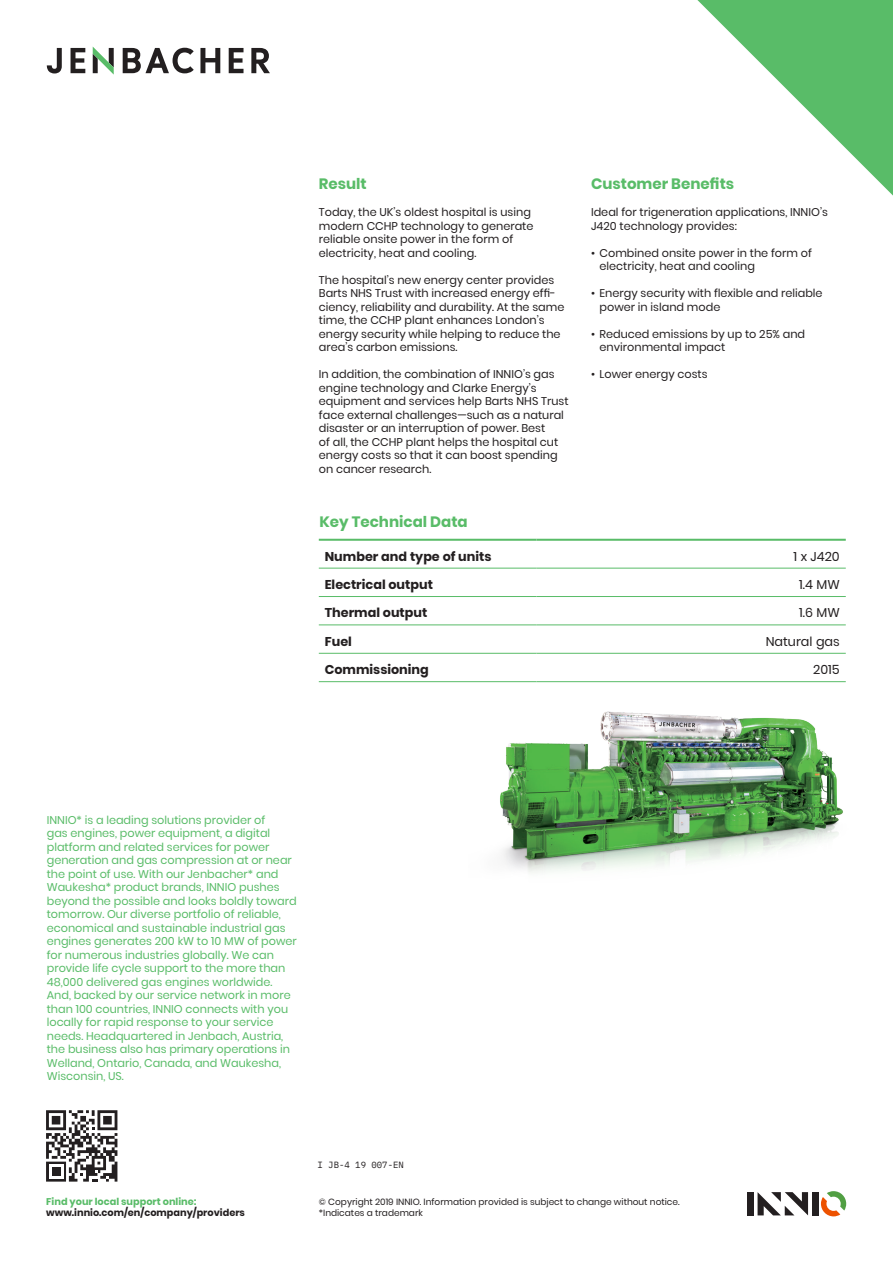
<style>
.page{position:relative;width:893px;height:1263px;background:#fff}
.page>*{position:absolute;margin:0;border:0;box-sizing:border-box;transform-origin:0 0}
.Fliess_headline{font:700 15px "Poppins";color:#59bc68}
.Fliesstext{font:700 15px "Poppins";color:#59bc68}
.t1{font:700 12.75px "Poppins";color:#231f20}
.t2{font:12.75px "Poppins";color:#231f20}
.Fliesstext-2{font:11.25px/13.5px "Poppins";color:#231f20}
.Fliess_headline-2{font:11.25px/13.5px "Poppins";color:#59bc68}
.Bolierplate{font:700 9.75px "Poppins";color:#231f20}
.Bolierplate-2{font:700 9.75px "Poppins";color:#59bc68}
.Fußzeile{font:9px "Poppins";color:#231f20}
.sheet_nummer{font:9px "IBM Plex Mono";color:#231f20}
</style>
<div class="page">
<svg style="left:697px;top:0;width:196px;height:196px"></svg>
<svg style="left:123px;top:48px;width:71px;height:25px"></svg>
<svg style="left:200px;top:48px;width:20px;height:25px"></svg>
<svg style="left:229px;top:48px;width:14px;height:25px"></svg>
<svg style="left:251px;top:48px;width:19px;height:25px"></svg>
<svg style="left:71px;top:48px;width:14px;height:25px"></svg>
<svg style="left:47px;top:48px;width:15px;height:25px"></svg>
<svg style="left:93px;top:47px;width:21px;height:27px"></svg>
<div style="left:748px;top:1192px;width:6px;height:23px;background:#231f20"></div>
<div style="left:812px;top:1192px;width:6px;height:23px;background:#231f20"></div>
<svg style="left:757px;top:1192px;width:51px;height:23px"></svg>
<svg style="left:821px;top:1191px;width:25px;height:25px"></svg>
<svg style="left:46px;top:1110px;width:72px;height:72px"></svg>
<svg style="left:46px;top:1110px;width:71px;height:71px"></svg>
<hr style="left:319px;top:568px;width:217px;height:1px;background:#59bc68">
<hr style="left:536px;top:568px;width:310px;height:1px;background:#59bc68">
<hr style="left:319px;top:596px;width:217px;height:1px;background:#59bc68">
<hr style="left:536px;top:596px;width:310px;height:1px;background:#59bc68">
<hr style="left:319px;top:625px;width:217px;height:1px;background:#59bc68">
<hr style="left:536px;top:625px;width:310px;height:1px;background:#59bc68">
<hr style="left:319px;top:653px;width:217px;height:1px;background:#59bc68">
<hr style="left:536px;top:653px;width:310px;height:1px;background:#59bc68">
<hr style="left:319px;top:681px;width:217px;height:1px;background:#59bc68">
<hr style="left:536px;top:681px;width:310px;height:1px;background:#59bc68">
<hr style="left:319px;top:539px;width:217px;height:2px;background:#59bc68">
<hr style="left:536px;top:539px;width:310px;height:2px;background:#59bc68">
<img style="left:500px;top:711px;width:343px;height:162px">
<p class="Fliesstext" style="left:319px;top:175px;width:49px">Result</p>
<p class="Fliesstext-2" style="left:319px;top:205px;width:216px">Today, the UK’s oldest hospital is using modern CCHP technology to generate reliable onsite power in the form of electricity, heat and cooling.</p>
<p class="Fliesstext-2" style="left:319px;top:273px;width:247px">The hospital’s new energy center provides Barts NHS Trust with increased energy effi&shy;ciency, reliability and durability. At the same time, the CCHP plant enhances London’s energy security while helping to reduce the area’s carbon emissions.</p>
<p class="Fliesstext-2" style="left:319px;top:367px;width:251px">In addition, the combination of INNIO’s gas engine technology and Clarke Energy’s equipment and services help Barts NHS Trust face external challenges—such as a natural disaster or an interruption of power. Best<br>of all, the CCHP plant helps the hospital cut energy costs so that it can boost spending on cancer research.</p>
<p class="Fliess_headline" style="left:591px;top:175px;width:145px">Customer Benefits</p>
<p class="Fliesstext-2" style="left:591px;top:205px;width:238px">Ideal for trigeneration applications, INNIO’s<br>J420 technology provides:</p>
<p class="Fliesstext-2" style="left:600px;top:246px;width:214px;text-indent:-9px">• Combined onsite power in the form of electricity, heat and cooling</p>
<p class="Fliesstext-2" style="left:600px;top:286px;width:224px;text-indent:-9px">• Energy security with flexible and reliable power in island mode</p>
<p class="Fliesstext-2" style="left:600px;top:327px;width:207px;text-indent:-9px">• Reduced emissions by up to 25% and environmental impact</p>
<p class="Fliesstext-2" style="left:591px;top:367px;width:118px">• Lower energy costs</p>
<p class="Fliess_headline" style="left:320px;top:513px;width:150px">Key Technical Data</p>
<p class="t1" style="left:325px;top:549px;width:168px">Number and type of units</p>
<p class="t2" style="left:794px;top:549px;width:48px">1 x J420</p>
<p class="t1" style="left:325px;top:577px;width:110px">Electrical output</p>
<p class="t2" style="left:799px;top:577px;width:42px">1.4 MW</p>
<p class="t1" style="left:325px;top:605px;width:104px">Thermal output</p>
<p class="t2" style="left:799px;top:605px;width:42px">1.6 MW</p>
<p class="t1" style="left:325px;top:634px;width:29px">Fuel</p>
<p class="t2" style="left:766px;top:634px;width:76px">Natural gas</p>
<p class="t1" style="left:325px;top:662px;width:106px">Commissioning</p>
<p class="t2" style="left:813px;top:662px;width:28px">2015</p>
<p class="Fliess_headline-2" style="left:47px;top:813px;width:252px">INNIO* is a leading solutions provider of<br>gas engines, power equipment, a digital platform and related services for power generation and gas compression at or near the point of use. With our Jenbacher* and Waukesha* product brands, INNIO pushes beyond the possible and looks boldly toward tomorrow. Our diverse portfolio of reliable, economical and sustainable industrial gas engines generates 200 kW to 10 MW of power for numerous industries globally. We can provide life cycle support to the more than 48,000 delivered gas engines worldwide.<br>And, backed by our service network in more than 100 countries, INNIO connects with you locally for rapid response to your service needs. Headquartered in Jenbach, Austria, the business also has primary operations in Welland, Ontario, Canada, and Waukesha, Wisconsin, US.</p>
<p class="Bolierplate-2" style="left:46px;top:1195px;width:152px">Find your local support online:</p>
<p class="Bolierplate" style="left:46px;top:1207px;width:200px">www.innio.com/en/company/providers</p>
<p class="sheet_nummer" style="left:317px;top:1158px;width:88px">I JB-4 19 007-EN</p>
<p class="Fußzeile" style="left:319px;top:1197px;width:362px">© Copyright 2019 INNIO. Information provided is subject to change without notice.</p>
<p class="Fußzeile" style="left:319px;top:1208px;width:105px">*Indicates a trademark</p>
</div>
